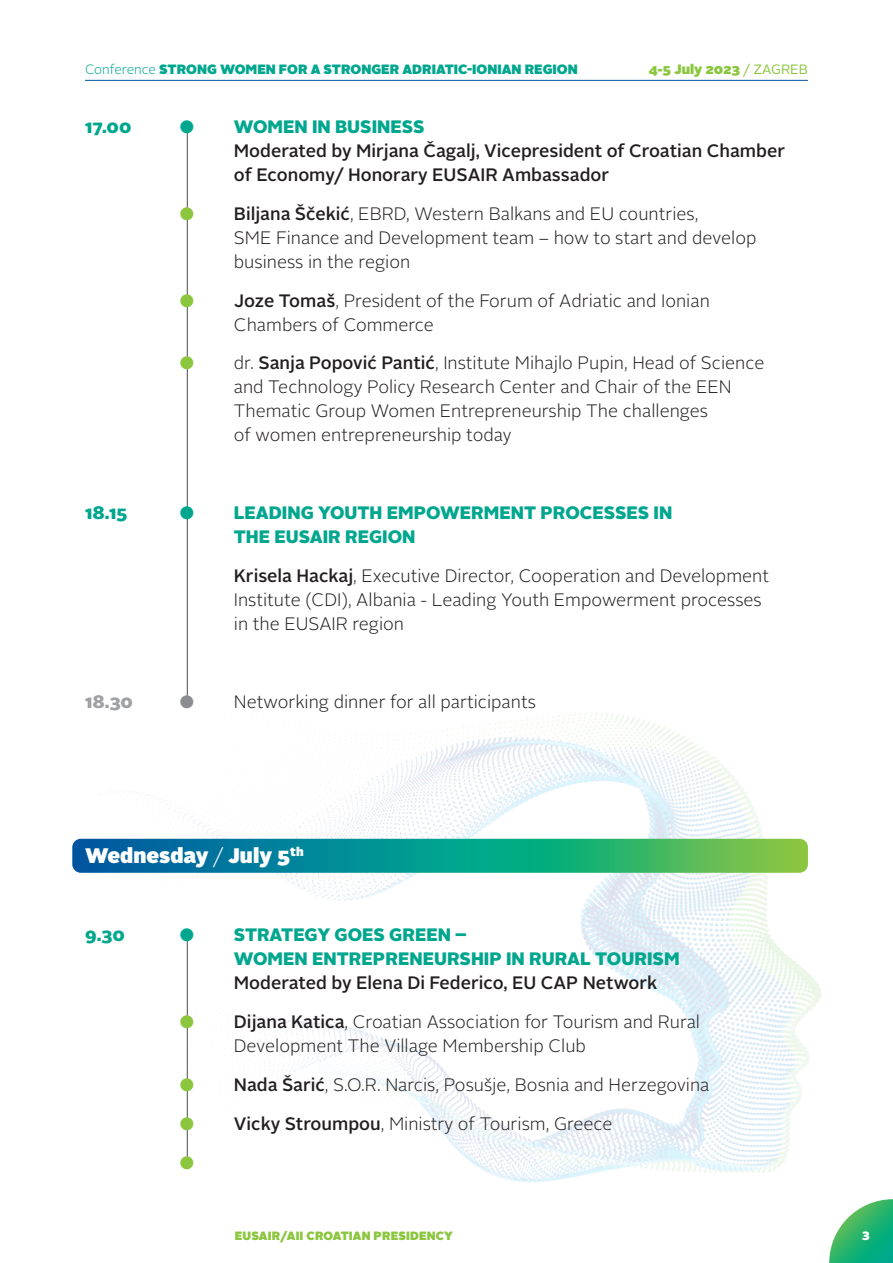
<style>
.page{position:relative;width:893px;height:1263px;background:#fff}
.page>*{position:absolute;margin:0;border:0;box-sizing:border-box;transform-origin:0 0}
.t1{font:900 21px "Alright Sans";color:#fff}
.t2{font:300 18px/24px "Alright Sans";color:#231f20}
.t3{font:900 18px/24px "Alright Sans";color:#00a78e}
.t4{font:500 18px/24px "Alright Sans";color:#231f20}
.t5{font:900 18px "Alright Sans";color:#a0a1a5}
.t6{font:18px "Zapf Dingbats ITC";color:#8bc63e}
.t7{font:900 13.5px "Alright Sans";color:#00a78e}
.t8{font:900 13.5px "Alright Sans";color:#8bc63e}
.t9{font:900 12px "Alright Sans";letter-spacing:.01em;color:#8bc63e}
.t10{font:900 12px "Alright Sans";color:#fff}
.s1{font-weight:300}
.s2{font-weight:400}
.s3{color:#00a78e}
.s4{font-weight:900;color:#00a78e}
.s5{color:#8bc63e}
.s6{font-weight:500}
.s7{color:#8a8c8f}
.s8{font-weight:500;color:#231f20}
</style>
<div class="page">
<hr style="left:85px;top:80px;width:723px;height:1px;background:#0154a0">
<img style="left:79px;top:697px;width:743px;height:486px">
<svg style="left:829px;top:1199px;width:64px;height:64px"></svg>
<svg style="left:72px;top:839px;width:736px;height:34px;background:#1c9983"></svg>
<hr style="left:187px;top:128px;width:1px;height:575px;background:#4b4c4d">
<hr style="left:187px;top:936px;width:1px;height:223px;background:#4b4c4d">
<p class="t7" style="left:85px;top:59px;width:494px"><span class="s1">Conference</span> STRONG WOMEN FOR A STRONGER ADRIATIC-IONIAN REGION</p>
<p class="t8" style="left:648px;top:59px;width:161px">4-5 July 2023 <span class="s2">/ ZAGREB</span></p>
<p class="t3" style="left:85px;top:114px;width:48px">17.00</p>
<p class="t4" style="left:234px;top:115px;width:553px;text-indent:-54px"><span class="s3">●</span> <span class="s4">WOMEN IN BUSINESS<br></span>Moderated by Mirjana Čagalj, Vicepresident of Croatian Chamber of Economy/ Honorary EUSAIR Ambassador</p>
<p class="t2" style="left:234px;top:202px;width:524px;text-indent:-54px"><span class="s5">●</span> <span class="s6">Biljana Ščekić</span>, EBRD, Western Balkans and EU countries,<br>SME Finance and Development team – how to start and develop business in the region</p>
<p class="t2" style="left:234px;top:289px;width:477px;text-indent:-54px"><span class="s5">●</span> <span class="s6">Joze Tomaš</span>, President of the Forum of Adriatic and Ionian<br>Chambers of Commerce</p>
<p class="t2" style="left:234px;top:351px;width:532px;text-indent:-54px"><span class="s5">●</span> dr. <span class="s6">Sanja Popović Pantić</span>, Institute Mihajlo Pupin, Head of Science and Technology Policy Research Center and Chair of the EEN Thematic Group Women Entrepreneurship The challenges<br>of women entrepreneurship today</p>
<p class="t3" style="left:85px;top:501px;width:44px">18.15</p>
<p class="t3" style="left:234px;top:501px;width:440px;text-indent:-54px">● LEADING YOUTH EMPOWERMENT PROCESSES IN<br>THE EUSAIR REGION</p>
<p class="t2" style="left:234px;top:564px;width:537px"><span class="s6">Krisela Hackaj</span>, Executive Director, Cooperation and Development<br>Institute (CDI), Albania - Leading Youth Empowerment processes in the EUSAIR region</p>
<p class="t5" style="left:85px;top:689px;width:49px">18.30</p>
<p class="t2" style="left:180px;top:690px;width:357px"><span class="s7">●</span> Networking dinner for all participants</p>
<p class="t1" style="left:85px;top:841px;width:220px">Wednesday <span class="s1">/</span> July 5<sup>th</sup></p>
<p class="t3" style="left:85px;top:923px;width:41px">9.30</p>
<p class="t3" style="left:234px;top:923px;width:447px;text-indent:-54px">● STRATEGY GOES GREEN –<br>WOMEN ENTREPRENEURSHIP IN RURAL TOURISM<br><span class="s8">Moderated by Elena Di Federico, EU CAP Network</span></p>
<p class="t2" style="left:234px;top:1010px;width:468px;text-indent:-54px"><span class="s5">●</span> <span class="s6">Dijana Katica</span>, Croatian Association for Tourism and Rural<br>Development The Village Membership Club</p>
<p class="t2" style="left:180px;top:1073px;width:531px"><span class="s5">●</span> <span class="s6">Nada Šarić</span>, S.O.R. Narcis, Posušje, Bosnia and Herzegovina</p>
<p class="t2" style="left:180px;top:1112px;width:434px"><span class="s5">●</span> <span class="s6">Vicky Stroumpou</span>, Ministry of Tourism, Greece</p>
<p class="t6" style="left:180px;top:1154px;width:16px">●</p>
<p class="t9" style="left:235px;top:1227px;width:220px">EUSAIR/AII CROATIAN PRESIDENCY</p>
<p class="t10" style="left:862px;top:1227px;width:9px">3</p>
</div>
